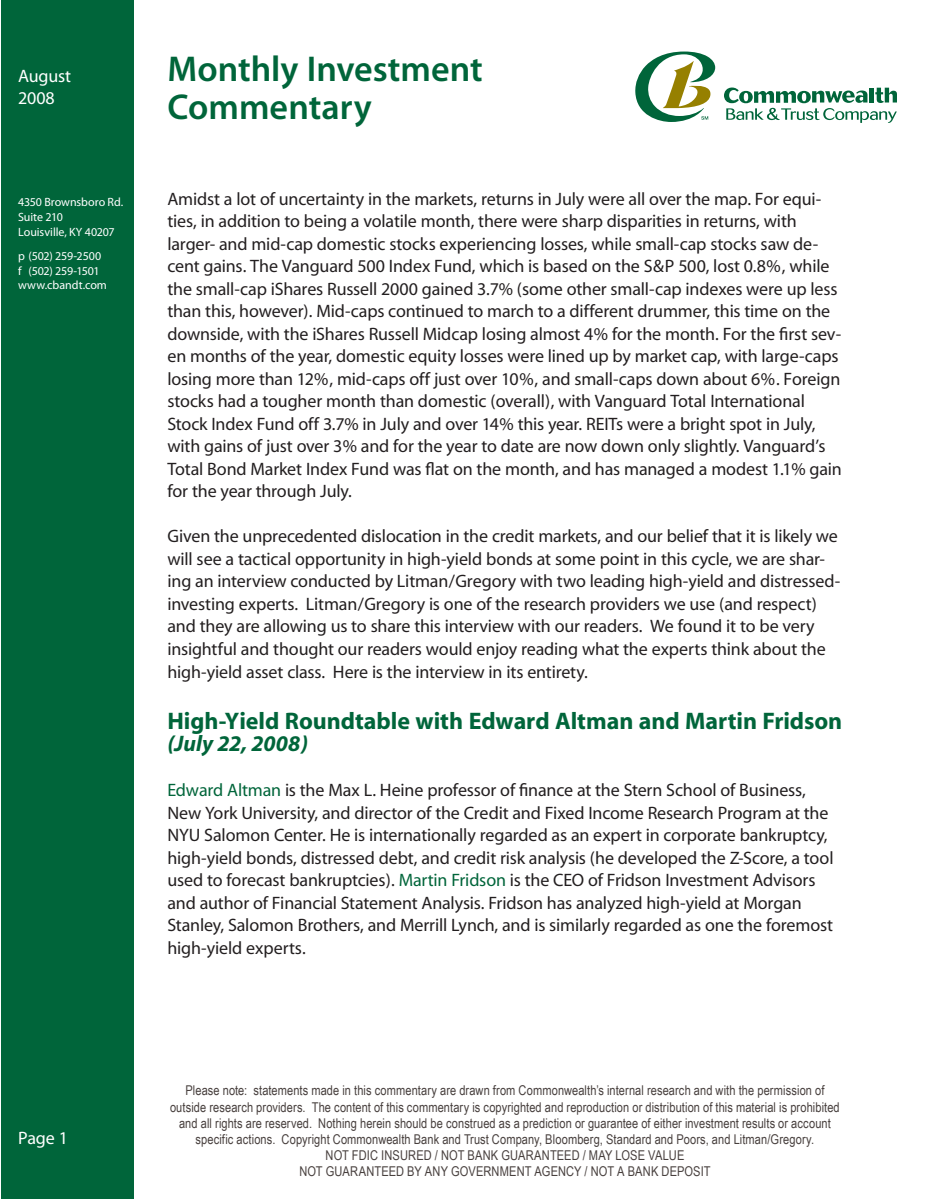
<style>
.page{position:relative;width:929px;height:1199px;background:#fff}
.page>*{position:absolute;margin:0;border:0;box-sizing:border-box;transform-origin:0 0}
.t1{font:600 36px/37.5px "Myriad Pro";color:#00653a}
.t2{font:700 24px "Myriad";color:#00653a}
.t3{font:italic 700 22.5px "Myriad";color:#00653a}
.t4{font:18px/22.5px "Myriad";letter-spacing:-.01em;color:#231f20}
.t5{font:18px/21.6px "Myriad Pro";letter-spacing:-.01em;color:#fff}
.t6{font:18px "Myriad";color:#fff}
.t7{font:13.5px/16.2px "Arial Narrow";letter-spacing:.005em;color:#48403e;text-align:center}
.t8{font:12px/15px "Myriad Pro";letter-spacing:-.005em;color:#fff}
.s1{color:#00653a}
</style>
<div class="page">
<div style="left:1px;top:0;width:133px;height:1199px;background:#00653a"></div>
<svg style="left:635px;top:52px;width:80px;height:70px"></svg>
<svg style="left:724px;top:88px;width:172px;height:35px"></svg>
<p class="t5" style="left:18px;top:65px;width:55px">August<br>2008</p>
<p class="t8" style="left:18px;top:195px;width:107px">4350 Brownsboro Rd.<br>Suite 210<br>Louisville, KY 40207</p>
<p class="t8" style="left:18px;top:249px;width:90px;line-height:14.4px">p (502) 259-2500 f (502) 259-1501 www.cbandt.com</p>
<h1 class="t1" style="left:167px;top:49px;width:317px">Monthly Investment<br>Commentary</h1>
<p class="t4" style="left:167px;top:188px;width:676px">Amidst a lot of uncertainty in the markets, returns in July were all over the map. For equi&shy;ties, in addition to being a volatile month, there were sharp disparities in returns, with larger- and mid-cap domestic stocks experiencing losses, while small-cap stocks saw de&shy;cent gains. The Vanguard 500 Index Fund, which is based on the S&amp;P 500, lost 0.8%, while the small-cap iShares Russell 2000 gained 3.7% (some other small-cap indexes were up less than this, however). Mid-caps continued to march to a different drummer, this time on the downside, with the iShares Russell Midcap losing almost 4% for the month. For the first sev&shy;en months of the year, domestic equity losses were lined up by market cap, with large-caps losing more than 12%, mid-caps off just over 10%, and small-caps down about 6%. Foreign stocks had a tougher month than domestic (overall), with Vanguard Total International Stock Index Fund off 3.7% in July and over 14% this year. REITs were a bright spot in July, with gains of just over 3% and for the year to date are now down only slightly. Vanguard’s Total Bond Market Index Fund was flat on the month, and has managed a modest 1.1% gain for the year through July.</p>
<p class="t4" style="left:167px;top:526px;width:674px">Given the unprecedented dislocation in the credit markets, and our belief that it is likely we will see a tactical opportunity in high-yield bonds at some point in this cycle, we are shar&shy;ing an interview conducted by Litman/Gregory with two leading high-yield and distressed&shy;investing experts. Litman/Gregory is one of the research providers we use (and respect) and they are allowing us to share this interview with our readers. We found it to be very insightful and thought our readers would enjoy reading what the experts think about the high-yield asset class. Here is the interview in its entirety.</p>
<h2 class="t2" style="left:167px;top:708px;width:676px">High-Yield Roundtable with Edward Altman and Martin Fridson</h2>
<p class="t3" style="left:167px;top:732px;width:142px">(July 22, 2008)</p>
<p class="t4" style="left:167px;top:779px;width:667px"><span class="s1">Edward Altman</span> is the Max L. Heine professor of finance at the Stern School of Business, New York University, and director of the Credit and Fixed Income Research Program at the NYU Salomon Center. He is internationally regarded as an expert in corporate bankruptcy, high-yield bonds, distressed debt, and credit risk analysis (he developed the Z-Score, a tool used to forecast bankruptcies). <span class="s1">Martin Fridson</span> is the CEO of Fridson Investment Advisors and author of Financial Statement Analysis. Fridson has analyzed high-yield at Morgan Stanley, Salomon Brothers, and Merrill Lynch, and is similarly regarded as one the foremost high-yield experts.</p>
<p class="t6" style="left:18px;top:1129px;width:51px">Page 1</p>
<p class="t7" style="left:170px;top:1082px;width:671px">Please note: statements made in this commentary are drawn from Commonwealth’s internal research and with the permission of outside research providers. The content of this commentary is copyrighted and reproduction or distribution of this material is prohibited and all rights are reserved. Nothing herein should be construed as a prediction or guarantee of either investment results or account specific actions. Copyright Commonwealth Bank and Trust Company, Bloomberg, Standard and Poors, and Litman/Gregory.<br>NOT FDIC INSURED / NOT BANK GUARANTEED / MAY LOSE VALUE<br>NOT GUARANTEED BY ANY GOVERNMENT AGENCY / NOT A BANK DEPOSIT</p>
</div>
